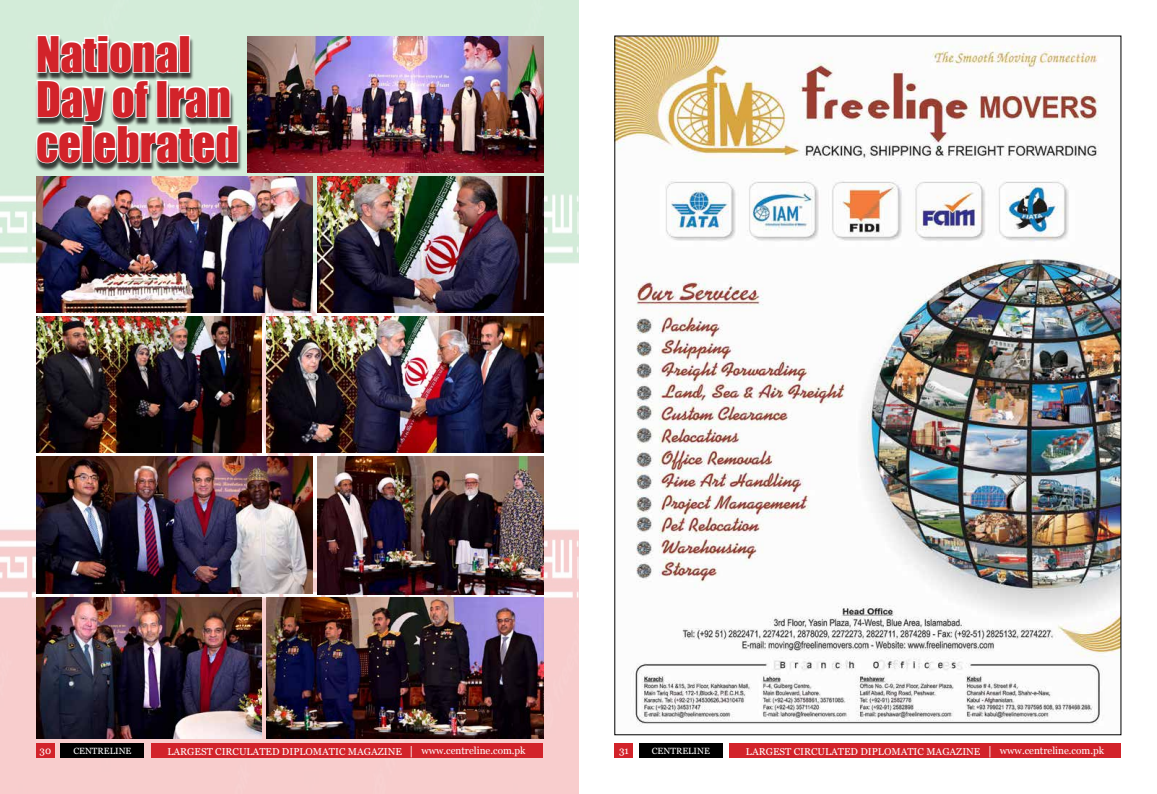
<style>
.page{position:relative;width:1157px;height:794px;background:#fff}
.page>*{position:absolute;margin:0;border:0;box-sizing:border-box;transform-origin:0 0}
.t1{font:45px/45px "Impact";color:#d2232a}
.t2{font:10px "Georgia";color:#fff}
.t3{font:9px "Georgia";color:#fff}
.s1{font-size:12px}
</style>
<div class="page">
<img style="left:0;top:0;width:578px;height:794px">
<div style="left:614px;top:743px;width:19px;height:15px;background:#d2232a"></div>
<div style="left:729px;top:743px;width:392px;height:15px;background:#d2232a"></div>
<div style="left:639px;top:743px;width:83px;height:15px;background:#000"></div>
<img style="left:616px;top:38px;width:503px;height:688px">
<div style="left:36px;top:743px;width:19px;height:15px;background:#d2232a"></div>
<div style="left:151px;top:743px;width:391px;height:15px;background:#d2232a"></div>
<div style="left:61px;top:743px;width:83px;height:15px;background:#000"></div>
<div style="left:34px;top:37px;width:208px;height:134px;background:#000;opacity:.75"></div>
<svg style="left:35px;top:34px;width:204px;height:131px"></svg>
<img style="left:36px;top:176px;width:277px;height:137px">
<img style="left:36px;top:457px;width:277px;height:136px">
<img style="left:247px;top:36px;width:296px;height:137px">
<img style="left:267px;top:316px;width:276px;height:137px">
<img style="left:267px;top:597px;width:276px;height:141px">
<img style="left:318px;top:176px;width:225px;height:136px">
<img style="left:318px;top:457px;width:225px;height:137px">
<img style="left:36px;top:316px;width:226px;height:137px">
<img style="left:36px;top:597px;width:226px;height:141px">
<h1 class="t1" style="left:36px;top:30px;width:204px">National<br>Day of Iran celebrated</h1>
<p class="t2" style="left:40px;top:744px;width:13px">30</p>
<p class="t3" style="left:73px;top:746px;width:13px">Centreline</p>
<p class="t2" style="left:167px;top:745px;width:360px">LARGEST CIRCULATED DIPLOMATIC MAGAZINE <span class="s1">|</span> www.centreline.com.pk</p>
<p class="t2" style="left:619px;top:744px;width:11px">31</p>
<p class="t3" style="left:652px;top:746px;width:13px">Centreline</p>
<p class="t2" style="left:746px;top:745px;width:360px">LARGEST CIRCULATED DIPLOMATIC MAGAZINE <span class="s1">|</span> www.centreline.com.pk</p>
</div>
